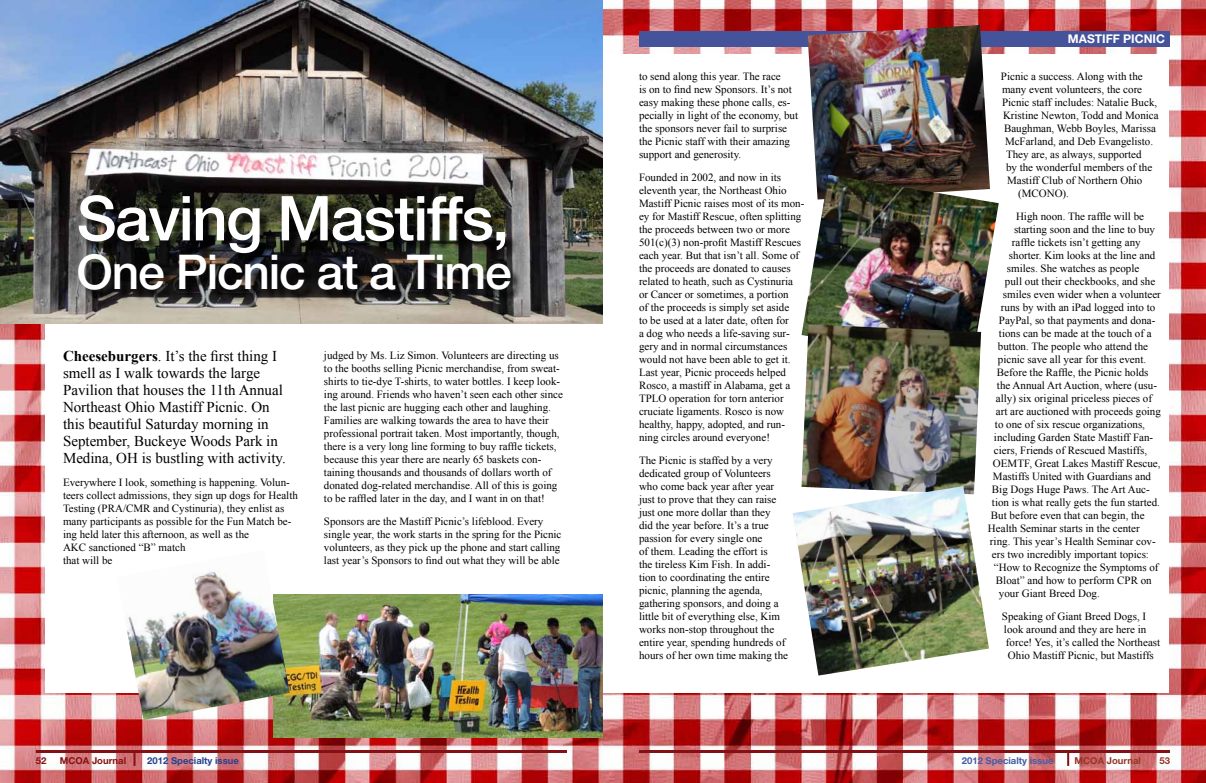
<style>
.page{position:relative;width:1206px;height:783px;background:#fff}
.page>*{position:absolute;margin:0;border:0;box-sizing:border-box;transform-origin:0 0}
.t1{font:500 62px "Helvetica Neue LT Std";letter-spacing:-.025em;color:#fff}
.t2{font:500 48px "Helvetica Neue LT Std";letter-spacing:-.025em;color:#fff}
.t3{font:15px/17px "Times New Roman";color:#000}
.t4{font:700 12px "Helvetica Neue";color:#fff}
.t5{font:11px/13px "Times New Roman";color:#000}
.t6{font:700 9.5px "Helvetica Neue";color:#25408f}
.t7{font:700 9.5px "Helvetica Neue";color:#445ba5}
.t8{font:700 9.5px "Helvetica Neue";color:#851013}
.t9{font:700 9.5px "Helvetica Neue";color:#943526}
.s1{font-weight:700}
</style>
<div class="page">
<img style="left:0;top:0;width:1206px;height:783px">
<div style="left:46px;top:54px;width:1124px;height:639px;background:#fff"></div>
<hr style="left:36px;top:750px;width:531px;height:3px;background:#851013">
<svg style="left:134px;top:753px;width:2px;height:13px"></svg>
<hr style="left:639px;top:750px;width:531px;height:3px;background:#851013">
<svg style="left:1067px;top:753px;width:2px;height:13px"></svg>
<img style="left:0;top:0;width:603px;height:324px">
<div style="left:639px;top:32px;width:531px;height:15px;background:#45549a"></div>
<img style="left:808px;top:25px;width:182px;height:150px">
<div style="left:80px;top:197px;width:443px;height:105px;background:#000;opacity:.75"></div>
<img style="left:274px;top:594px;width:329px;height:144px">
<img style="left:117px;top:571px;width:173px;height:149px">
<img style="left:803px;top:175px;width:196px;height:159px">
<img style="left:801px;top:324px;width:180px;height:162px">
<img style="left:793px;top:486px;width:196px;height:190px">
<h1 class="t1" style="left:77px;top:181px;width:434px">Saving Mastiffs,</h1>
<h2 class="t2" style="left:77px;top:244px;width:437px">One Picnic at a Time</h2>
<p class="t3" style="left:63px;top:348px;width:224px"><span class="s1">Cheeseburgers</span>. It’s the first thing I smell as I walk towards the large Pavilion that houses the 11th Annual Northeast Ohio Mastiff Picnic. On this beautiful Saturday morning in September, Buckeye Woods Park in Medina, OH is bustling with activity.</p>
<p class="t5" style="left:63px;top:476px;width:236px">Everywhere I look, something is happening. Volun&shy;teers collect admissions, they sign up dogs for Health Testing (PRA/CMR and Cystinuria), they enlist as many participants as possible for the Fun Match be&shy;ing held later this afternoon, as well as the<br>AKC sanctioned “B” match<br>that will be</p>
<p class="t5" style="left:324px;top:348px;width:240px">judged by Ms. Liz Simon. Volunteers are directing us to the booths selling Picnic merchandise, from sweat&shy;shirts to tie-dye T-shirts, to water bottles. I keep look&shy;ing around. Friends who haven’t seen each other since the last picnic are hugging each other and laughing.<br>Families are walking towards the area to have their professional portrait taken. Most importantly, though, there is a very long line forming to buy raffle tickets, because this year there are nearly 65 baskets con&shy;taining thousands and thousands of dollars worth of donated dog-related merchandise. All of this is going to be raffled later in the day, and I want in on that!</p>
<p class="t5" style="left:324px;top:514px;width:239px">Sponsors are the Mastiff Picnic’s lifeblood. Every single year, the work starts in the spring for the Picnic volunteers, as they pick up the phone and start calling last year’s Sponsors to find out what they will be able</p>
<p class="t5" style="left:639px;top:69px;width:161px">to send along this year. The race<br>is on to find new Sponsors. It’s not easy making these phone calls, es&shy;pecially in light of the economy, but the sponsors never fail to surprise the Picnic staff with their amazing support and generosity.</p>
<p class="t5" style="left:639px;top:170px;width:167px">Founded in 2002, and now in its eleventh year, the Northeast Ohio Mastiff Picnic raises most of its mon&shy;ey for Mastiff Rescue, often splitting the proceeds between two or more 501(c)(3) non-profit Mastiff Rescues each year. But that isn’t all. Some of the proceeds are donated to causes related to heath, such as Cystinuria or Cancer or sometimes, a portion<br>of the proceeds is simply set aside<br>to be used at a later date, often for<br>a dog who needs a life-saving sur&shy;gery and in normal circumstances would not have been able to get it.<br>Last year, Picnic proceeds helped Rosco, a mastiff in Alabama, get a TPLO operation for torn anterior cruciate ligaments. Rosco is now healthy, happy, adopted, and run&shy;ning circles around everyone!</p>
<p class="t5" style="left:639px;top:453px;width:151px">The Picnic is staffed by a very dedicated group of Volunteers who come back year after year just to prove that they can raise just one more dollar than they<br>did the year before. It’s a true passion for every single one<br>of them. Leading the effort is<br>the tireless Kim Fish. In addi&shy;tion to coordinating the entire picnic, planning the agenda, gathering sponsors, and doing a little bit of everything else, Kim works non-stop throughout the entire year, spending hundreds of hours of her own time making the</p>
<p class="t4" style="left:1068px;top:31px;width:97px">Mastiff Picnic</p>
<p class="t5" style="left:1001px;top:69px;width:143px">Picnic a success. Along with the</p>
<p class="t5" style="left:1002px;top:82px;width:142px">many event volunteers, the core</p>
<p class="t5" style="left:1002px;top:95px;width:157px">Picnic staff includes: Natalie Buck,</p>
<p class="t5" style="left:1003px;top:108px;width:157px">Kristine Newton, Todd and Monica</p>
<p class="t5" style="left:1004px;top:121px;width:153px">Baughman, Webb Boyles, Marissa</p>
<p class="t5" style="left:1005px;top:134px;width:150px">McFarland, and Deb Evangelisto.</p>
<p class="t5" style="left:1006px;top:147px;width:137px">They are, as always, supported</p>
<p class="t5" style="left:1006px;top:160px;width:148px">by the wonderful members of the</p>
<p class="t5" style="left:1007px;top:173px;width:137px">Mastiff Club of Northern Ohio</p>
<p class="t5" style="left:1018px;top:186px;width:53px">(MCONO).</p>
<p class="t5" style="left:1016px;top:209px;width:130px">High noon. The raffle will be</p>
<p class="t5" style="left:1014px;top:222px;width:143px">starting soon and the line to buy</p>
<p class="t5" style="left:1012px;top:235px;width:130px">raffle tickets isn’t getting any</p>
<p class="t5" style="left:1009px;top:248px;width:148px">shorter. Kim looks at the line and</p>
<p class="t5" style="left:1007px;top:261px;width:134px">smiles. She watches as people</p>
<p class="t5" style="left:1005px;top:274px;width:152px">pull out their checkbooks, and she</p>
<p class="t5" style="left:1003px;top:287px;width:159px">smiles even wider when a volunteer</p>
<p class="t5" style="left:1001px;top:300px;width:156px">runs by with an iPad logged into to</p>
<p class="t5" style="left:999px;top:313px;width:158px">PayPal, so that payments and dona-</p>
<p class="t5" style="left:999px;top:326px;width:154px">tions can be made at the touch of a</p>
<p class="t5" style="left:998px;top:339px;width:152px">button. The people who attend the</p>
<p class="t5" style="left:998px;top:352px;width:150px">picnic save all year for this event.</p>
<p class="t5" style="left:997px;top:365px;width:153px">Before the Raffle, the Picnic holds</p>
<p class="t5" style="left:997px;top:378px;width:162px">the Annual Art Auction, where (usu-</p>
<p class="t5" style="left:996px;top:391px;width:158px">ally) six original priceless pieces of</p>
<p class="t5" style="left:996px;top:404px;width:166px">art are auctioned with proceeds going</p>
<p class="t5" style="left:995px;top:417px;width:152px">to one of six rescue organizations,</p>
<p class="t5" style="left:994px;top:430px;width:161px">including Garden State Mastiff Fan-</p>
<p class="t5" style="left:994px;top:443px;width:155px">ciers, Friends of Rescued Mastiffs,</p>
<p class="t5" style="left:993px;top:456px;width:169px">OEMTF, Great Lakes Mastiff Rescue,</p>
<p class="t5" style="left:993px;top:469px;width:160px">Mastiffs United with Guardians and</p>
<p class="t5" style="left:992px;top:482px;width:159px">Big Dogs Huge Paws. The Art Auc-</p>
<p class="t5" style="left:992px;top:495px;width:170px">tion is what really gets the fun started.</p>
<p class="t5" style="left:991px;top:508px;width:155px">But before even that can begin, the</p>
<p class="t5" style="left:988px;top:521px;width:153px">Health Seminar starts in the center</p>
<p class="t5" style="left:990px;top:534px;width:167px">ring. This year’s Health Seminar cov-</p>
<p class="t5" style="left:992px;top:547px;width:159px">ers two incredibly important topics:</p>
<p class="t5" style="left:994px;top:560px;width:166px">“How to Recognize the Symptoms of</p>
<p class="t5" style="left:996px;top:573px;width:157px">Bloat” and how to perform CPR on</p>
<p class="t5" style="left:999px;top:586px;width:102px">your Giant Breed Dog.</p>
<p class="t5" style="left:1002px;top:609px;width:146px">Speaking of Giant Breed Dogs, I</p>
<p class="t5" style="left:1004px;top:622px;width:144px">look around and they are here in</p>
<p class="t5" style="left:1006px;top:635px;width:156px">force! Yes, it’s called the Northeast</p>
<p class="t5" style="left:1008px;top:648px;width:147px">Ohio Mastiff Picnic, but Mastiffs</p>
<p class="t8" style="left:36px;top:755px;width:12px">52</p>
<p class="t8" style="left:60px;top:755px;width:68px">MCOA Journal</p>
<p class="t6" style="left:147px;top:755px;width:93px">2012 Specialty issue</p>
<p class="t7" style="left:962px;top:755px;width:93px">2012 Specialty issue</p>
<p class="t9" style="left:1075px;top:755px;width:68px">MCOA Journal</p>
<p class="t9" style="left:1159px;top:755px;width:12px">53</p>
</div>
